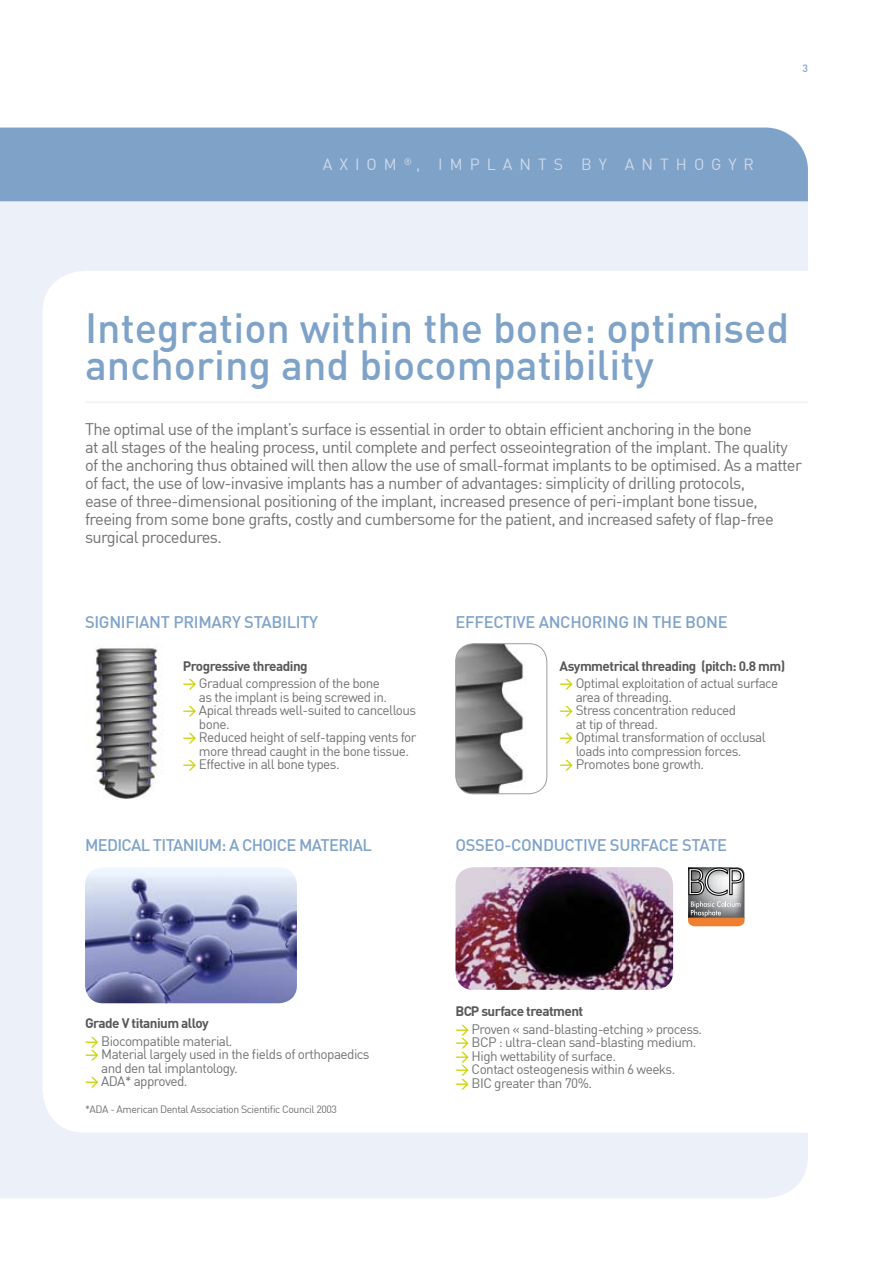
<style>
.page{position:relative;width:893px;height:1263px;background:#fff}
.page>*{position:absolute;margin:0;border:0;box-sizing:border-box;transform-origin:0 0}
.t1{font:500 41.4px/37.7px "DIN";color:#7fa2c9}
.t2{font:16.5px/18px "DIN";letter-spacing:-.04em;color:#707173}
.t3{font:500 16.5px "DIN";letter-spacing:-.02em;color:#7fa2c9}
.t4{font:500 16.5px "DIN";letter-spacing:-.04em;color:#7fa2c9}
.t5{font:15.9px "DIN";letter-spacing:.44em;color:#cfd9e9}
.t6{font:13.5px/17.7px "DIN";letter-spacing:-.04em;color:#707173}
.t7{font:700 13.5px/17.7px "DIN";letter-spacing:-.04em;color:#58585a}
.t8{font:10.5px "DIN";letter-spacing:-.04em;color:#707173}
.t9{font:500 10.5px "DIN";color:#7fa2c9}
.s1{font-weight:700;color:#58585a}
.s2{font-family:"DIN Medium Alternate";color:#cbd303}
.s3{font-family:"DIN Medium Alternate";font-weight:400;color:#cbd303}
.s4{font-weight:400;color:#707173}
</style>
<div class="page">
<div style="left:0;top:201px;width:808px;height:997px;background:#ecf0f8"></div>
<div style="left:43px;top:271px;width:803px;height:861px;background:#fff;border-radius:43px"></div>
<div style="left:0;top:128px;width:808px;height:73px;background:#7fa2c9"></div>
<hr style="left:85px;top:401px;width:723px;height:2px;background:#f0f1f1">
<img style="left:94px;top:645px;width:67px;height:154px">
<img style="left:455px;top:867px;width:218px;height:123px">
<svg style="left:688px;top:867px;width:56px;height:59px;background:#a3948a"></svg>
<img style="left:456px;top:644px;width:91px;height:150px">
<div style="left:455px;top:643px;width:92px;height:151px;border:1px solid #9c9d9f;border-radius:18px"></div>
<img style="left:85px;top:867px;width:212px;height:136px">
<p class="t5" style="left:323px;top:155px;width:229px">axio m <sup>®</sup>, Imp lants</p>
<p class="t5" style="left:581px;top:155px;width:95px">b y Anthog</p>
<p class="t5" style="left:728px;top:155px;width:23px">y r</p>
<p class="t9" style="left:802px;top:61px;width:7px">3</p>
<h1 class="t1" style="left:85px;top:307px;width:706px">INTEGRATION WITHIN THE BONE: OPTIMISED<br>ANCHORING AND BIOCOMPATIBILITY</h1>
<p class="t2" style="left:85px;top:419px;width:718px">The optimal use of the implant’s surface is essential in order to obtain efficient anchoring in the bone<br>at all stages of the healing process, until complete and perfect osseointegration of the implant. The quality of the anchoring thus obtained will then allow the use of small-format implants to be optimised. As a matter of fact, the use of low-invasive implants has a number of advantages: simplicity of drilling protocols,<br>ease of three-dimensional positioning of the implant, increased presence of peri-implant bone tissue, freeing from some bone grafts, costly and cumbersome for the patient, and increased safety of flap-free surgical procedures.</p>
<p class="t3" style="left:85px;top:612px;width:235px">SI GNI FIANT PRI MARY STABI LITY</p>
<p class="t3" style="left:455px;top:612px;width:274px">EFFECTIVE ANCHORI NG I N THE BONE</p>
<p class="t6" style="left:183px;top:657px;width:199px"><span class="s1">Progressive threading<br></span><span class="s2">&gt;</span> Gradual compression of the bone</p>
<p class="t6" style="left:199px;top:688px;width:190px">as the implant is being screwed in.</p>
<p class="t6" style="left:183px;top:701px;width:235px"><span class="s2">&gt;</span> Apical threads well-suited to cancellous</p>
<p class="t6" style="left:199px;top:715px;width:32px">bone.</p>
<p class="t6" style="left:183px;top:728px;width:235px"><span class="s2">&gt;</span> Reduced height of self-tapping vents for</p>
<p class="t6" style="left:199px;top:742px;width:211px">more thread caught in the bone tissue.</p>
<p class="t6" style="left:183px;top:755px;width:158px"><span class="s2">&gt;</span> Effective in all bone types.</p>
<p class="t7" style="left:560px;top:656px;width:227px">Asymmetrical threading (pitch: 0.8 mm) <span class="s3">&gt;</span> <span class="s4">Optimal exploitation of actual surface</span></p>
<p class="t6" style="left:576px;top:688px;width:98px">area of threading.</p>
<p class="t6" style="left:560px;top:701px;width:178px"><span class="s2">&gt;</span> Stress concentration reduced</p>
<p class="t6" style="left:576px;top:715px;width:84px">at tip of thread.</p>
<p class="t6" style="left:560px;top:728px;width:208px"><span class="s2">&gt;</span> Optimal transformation of occlusal</p>
<p class="t6" style="left:576px;top:742px;width:167px">loads into compression forces.</p>
<p class="t6" style="left:560px;top:755px;width:146px"><span class="s2">&gt;</span> Promotes bone growth.</p>
<p class="t4" style="left:85px;top:834px;width:288px">MEDICAL TITANI UM: A CHOICE MATERIAL</p>
<p class="t3" style="left:455px;top:834px;width:273px">OSSEO-CONDUCTIVE SURFACE STATE</p>
<p class="t6" style="left:85px;top:1014px;width:149px"><span class="s1">Grade V titanium alloy<br></span><span class="s2">&gt;</span> Biocompatible material.</p>
<p class="t6" style="left:85px;top:1045px;width:286px"><span class="s2">&gt;</span> Material largely used in the fields of orthopaedics</p>
<p class="t6" style="left:101px;top:1058px;width:138px">and den tal implantology.</p>
<p class="t6" style="left:85px;top:1072px;width:104px"><span class="s2">&gt;</span> ADA* approved.</p>
<p class="t8" style="left:85px;top:1103px;width:254px">*ADA - American Dental Association Scientific Council 2003</p>
<p class="t6" style="left:455px;top:1002px;width:248px"><span class="s1">BCP surface treatment<br></span><span class="s2">&gt;</span> Proven « sand-blasting-etching » process.</p>
<p class="t6" style="left:455px;top:1035px;width:243px;line-height:13.5px"><span class="s2">&gt;</span> BCP : ultra-clean sand-blasting medium. <span class="s2">&gt;</span> High wettability of surface.<br><span class="s2">&gt;</span> Contact osteogenesis within 6 weeks.<br><span class="s2">&gt;</span> BIC greater than 70%.</p>
</div>
